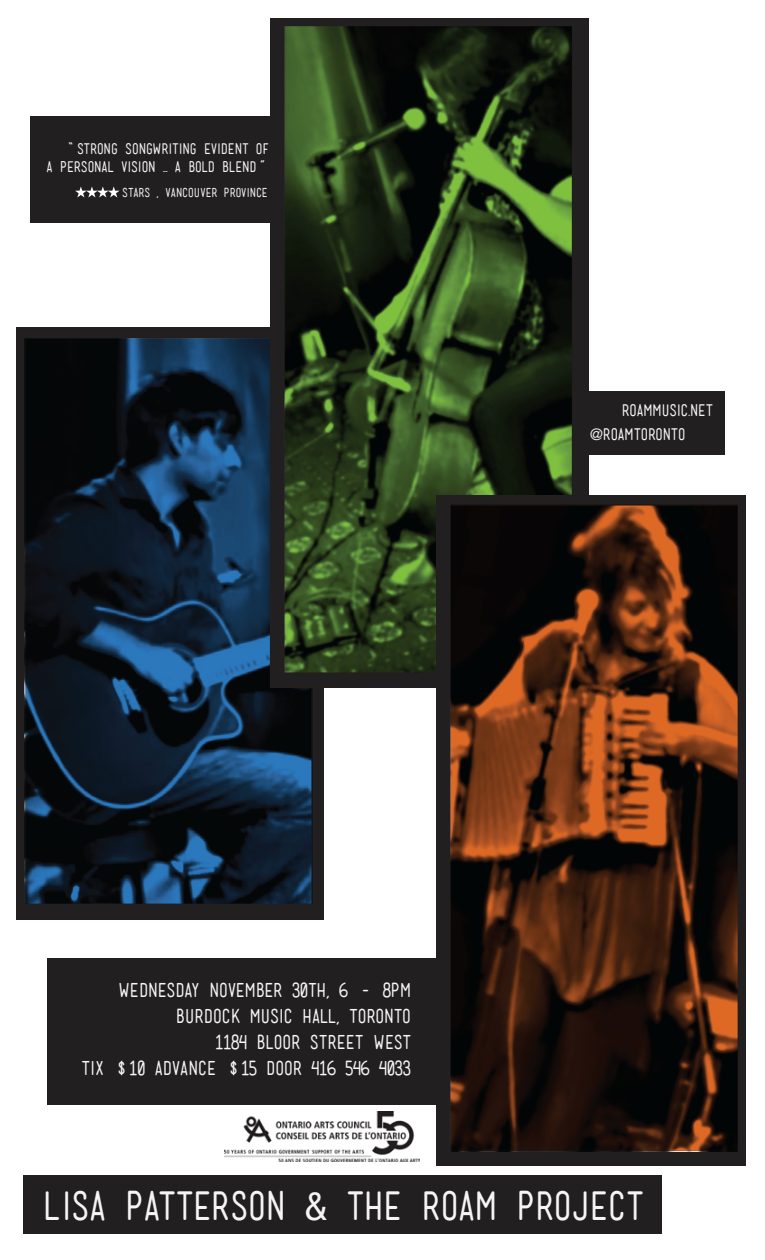
<style>
.page{position:relative;width:765px;height:1260px;background:#fff}
.page>*{position:absolute;margin:0;border:0;box-sizing:border-box;transform-origin:0 0}
.t1{font:39px "Mensch";color:#f5f5f6}
.t2{font:19.12px/26px "Mensch";color:#f5f5f6;text-align:right}
.t3{font:16px/24.4px "Mensch";color:#f5f5f6}
.t4{font:14.62px/18.4px "Mensch";color:#f5f5f6;text-align:right}
.t5{font:12.38px "Mensch";color:#f5f5f6}
.s1{font-family:"Helvetica Neue";font-stretch:condensed}
</style>
<div class="page">
<div style="left:469px;top:391px;width:256px;height:63px;background:#221f20"></div>
<div style="left:16px;top:327px;width:308px;height:592px;background:#221f20"></div>
<img style="left:26px;top:339px;width:285px;height:565px">
<div style="left:31px;top:116px;width:514px;height:107px;background:#221f20"></div>
<div style="left:270px;top:18px;width:318px;height:670px;background:#221f20"></div>
<img style="left:285px;top:26px;width:287px;height:646px">
<hr style="left:285px;top:672px;width:151px;height:1px;background:#161b0f">
<hr style="left:572px;top:26px;width:1px;height:469px;background:#161b0f">
<div style="left:47px;top:958px;width:492px;height:146px;background:#221f20"></div>
<div style="left:436px;top:495px;width:310px;height:670px;background:#221f20"></div>
<div style="left:23px;top:1176px;width:639px;height:58px;background:#221f20"></div>
<img style="left:225px;top:1112px;width:195px;height:50px">
<img style="left:451px;top:506px;width:287px;height:645px">
<svg style="left:75px;top:186px;width:45px;height:12px"></svg>
<p class="t4" style="left:47px;top:138px;width:224px">“STRONG SONGWRITING EVIDENT OF<br>A PERSONAL VISION ... A BOLD BLEND”</p>
<p class="t5" style="left:122px;top:185px;width:147px">STARS , VANCOUVER PROVINCE</p>
<p class="t3" style="left:590px;top:396px;width:124px;text-indent:32px">ROAMMUSIC.NET <span class="s1">@</span>ROAMTORONTO</p>
<p class="t2" style="left:82px;top:975px;width:331px">WEDNESDAY NOVEMBER 30TH, 6 - 8PM<br>BURDOCK MUSIC HALL, TORONTO<br>1184 BLOOR STREET WEST<br>TIX $10 ADVANCE $15 DOOR 416 546 4033</p>
<h1 class="t1" style="left:41px;top:1183px;width:604px">LISA PATTERSON <span class="s1">&amp;</span> THE ROAM PROJECT</h1>
</div>
